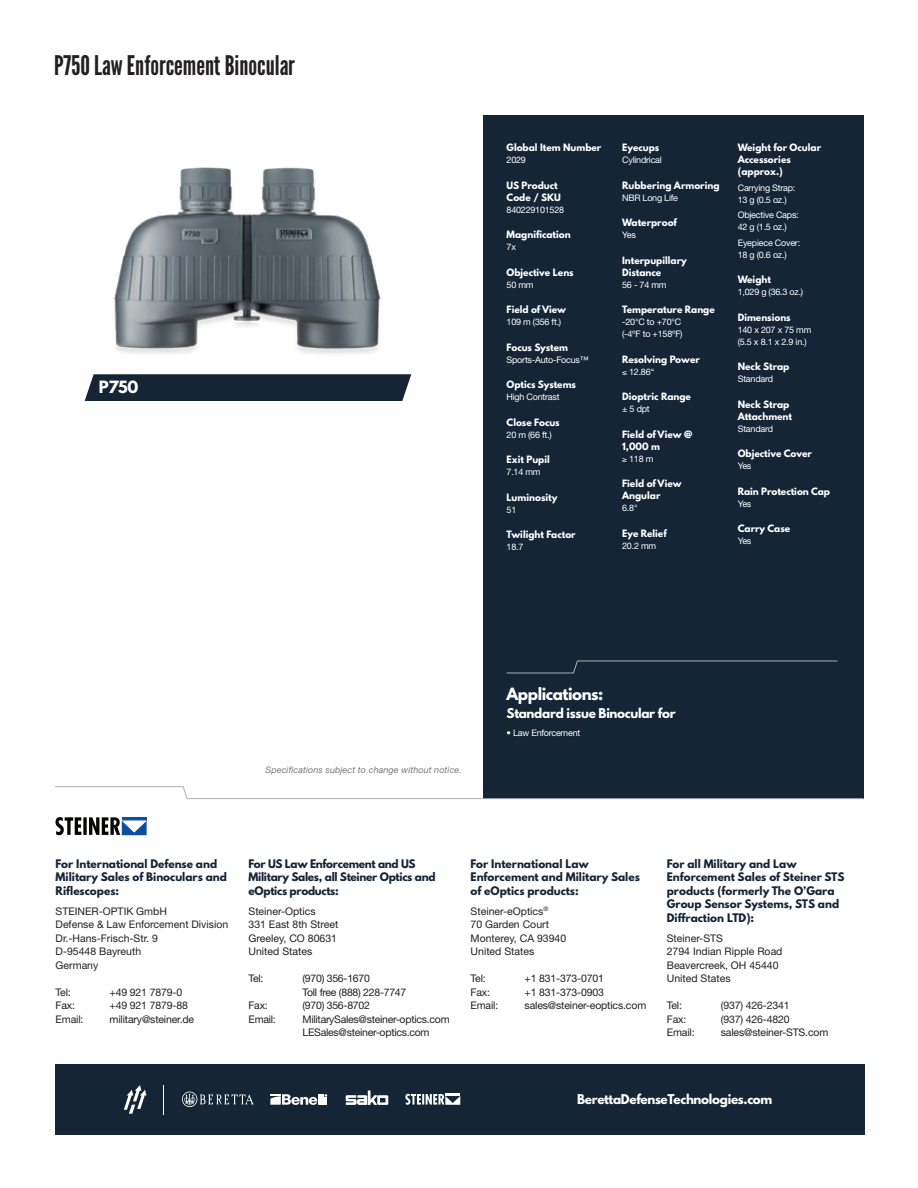
<style>
.page{position:relative;width:918px;height:1188px;background:#fff}
.page>*{position:absolute;margin:0;border:0;box-sizing:border-box;transform-origin:0 0}
.t1{font:27px "League Gothic";color:#231f20}
.t2{font:700 15px "League Spartan";letter-spacing:-.025em;color:#fff}
.t3{font:700 12px "League Spartan";letter-spacing:-.025em;color:#fff}
.t4{font:10.5px/13.5px "Helvetica Neue";letter-spacing:-.015em;color:#231f20}
.t5{font:700 10.5px/13.5px "League Spartan";color:#152535}
.t6{font:700 10.5px/13.5px "League Spartan";letter-spacing:-.025em;color:#152535}
.t7{font:700 9px/12px "League Spartan";color:#fff}
.t8{font:9px/12px "Helvetica Neue";letter-spacing:-.025em;color:#fff}
.t9{font:italic 9px "Helvetica Neue";letter-spacing:.01em;color:#727a82}
</style>
<div class="page">
<div style="left:483px;top:116px;width:381px;height:683px;background:#152535"></div>
<svg style="left:506px;top:660px;width:332px;height:14px"></svg>
<div style="left:85px;top:374px;width:326px;height:27px;background:#152535"></div>
<svg style="left:55px;top:786px;width:809px;height:13px"></svg>
<img style="left:114px;top:167px;width:267px;height:187px">
<svg style="left:56px;top:817px;width:91px;height:18px"></svg>
<div style="left:55px;top:1064px;width:810px;height:70px;background:#152535"></div>
<svg style="left:124px;top:1085px;width:22px;height:29px"></svg>
<svg style="left:346px;top:1090px;width:42px;height:15px"></svg>
<svg style="left:182px;top:1092px;width:72px;height:15px"></svg>
<svg style="left:270px;top:1094px;width:57px;height:11px"></svg>
<svg style="left:405px;top:1094px;width:55px;height:11px"></svg>
<svg style="left:163px;top:1085px;width:1px;height:29px"></svg>
<h1 class="t1" style="left:54px;top:49px;width:242px">P750 Law Enforcement Binocular</h1>
<h2 class="t2" style="left:99px;top:376px;width:41px">P750</h2>
<p class="t7" style="left:507px;top:142px;width:96px">Global Item Number</p>
<p class="t8" style="left:507px;top:154px;width:21px">2029</p>
<p class="t7" style="left:507px;top:179px;width:56px">US Product<br>Code / SKU</p>
<p class="t8" style="left:507px;top:204px;width:59px">840229101528</p>
<p class="t7" style="left:507px;top:229px;width:66px">Magnification</p>
<p class="t8" style="left:507px;top:241px;width:11px">7x</p>
<p class="t7" style="left:507px;top:266px;width:69px">Objective Lens</p>
<p class="t8" style="left:507px;top:279px;width:28px">50 mm</p>
<p class="t7" style="left:507px;top:304px;width:61px">Field of View</p>
<p class="t8" style="left:507px;top:316px;width:56px">109 m (356 ft.)</p>
<p class="t7" style="left:507px;top:341px;width:63px">Focus System</p>
<p class="t8" style="left:507px;top:354px;width:84px">Sports-Auto-Focus™</p>
<p class="t7" style="left:507px;top:379px;width:71px">Optics Systems</p>
<p class="t8" style="left:507px;top:391px;width:55px">High Contrast</p>
<p class="t7" style="left:507px;top:416px;width:55px">Close Focus</p>
<p class="t8" style="left:507px;top:429px;width:47px">20 m (66 ft.)</p>
<p class="t7" style="left:507px;top:454px;width:45px">Exit Pupil</p>
<p class="t8" style="left:507px;top:466px;width:36px">7.14 mm</p>
<p class="t7" style="left:507px;top:491px;width:52px">Luminosity</p>
<p class="t8" style="left:507px;top:504px;width:11px">51</p>
<p class="t7" style="left:507px;top:529px;width:71px">Twilight Factor</p>
<p class="t8" style="left:507px;top:541px;width:18px">18.7</p>
<p class="t7" style="left:622px;top:142px;width:39px">Eyecups</p>
<p class="t8" style="left:622px;top:154px;width:41px">Cylindrical</p>
<p class="t7" style="left:622px;top:179px;width:99px">Rubbering Armoring</p>
<p class="t8" style="left:622px;top:192px;width:57px">NBR Long Life</p>
<p class="t7" style="left:622px;top:217px;width:56px">Waterproof</p>
<p class="t8" style="left:622px;top:229px;width:15px">Yes</p>
<p class="t7" style="left:622px;top:254px;width:66px">Interpupillary<br>Distance</p>
<p class="t8" style="left:622px;top:279px;width:46px">56 - 74 mm</p>
<p class="t7" style="left:622px;top:304px;width:94px">Temperature Range</p>
<p class="t8" style="left:622px;top:316px;width:62px">-20°C to +70°C (-4ºF to +158ºF)</p>
<p class="t7" style="left:622px;top:353px;width:79px">Resolving Power</p>
<p class="t8" style="left:622px;top:366px;width:34px">≤ 12.86“</p>
<p class="t7" style="left:622px;top:391px;width:70px">Dioptric Range</p>
<p class="t8" style="left:622px;top:403px;width:29px">± 5 dpt</p>
<p class="t7" style="left:622px;top:428px;width:72px">Field of View @<br>1,000 m</p>
<p class="t8" style="left:622px;top:453px;width:33px">≥ 118 m</p>
<p class="t7" style="left:622px;top:478px;width:61px">Field of View<br>Angular</p>
<p class="t8" style="left:622px;top:502px;width:17px">6.8°</p>
<p class="t7" style="left:622px;top:527px;width:46px">Eye Relief</p>
<p class="t8" style="left:622px;top:540px;width:36px">20.2 mm</p>
<p class="t7" style="left:738px;top:142px;width:85px">Weight for Ocular<br>Accessories (approx.)</p>
<p class="t8" style="left:738px;top:182px;width:59px">Carrying Strap:<br>13 g (0.5 oz.)</p>
<p class="t8" style="left:738px;top:209px;width:63px">Objective Caps:<br>42 g (1.5 oz.)</p>
<p class="t8" style="left:738px;top:237px;width:64px">Eyepiece Cover:<br>18 g (0.6 oz.)</p>
<p class="t7" style="left:738px;top:274px;width:35px">Weight</p>
<p class="t8" style="left:738px;top:286px;width:67px">1,029 g (36.3 oz.)</p>
<p class="t7" style="left:738px;top:311px;width:54px">Dimensions</p>
<p class="t8" style="left:738px;top:324px;width:75px">140 x 207 x 75 mm (5.5 x 8.1 x 2.9 in.)</p>
<p class="t7" style="left:738px;top:361px;width:53px">Neck Strap</p>
<p class="t8" style="left:738px;top:373px;width:37px">Standard</p>
<p class="t7" style="left:738px;top:398px;width:56px">Neck Strap<br>Attachment</p>
<p class="t8" style="left:738px;top:422px;width:37px">Standard</p>
<p class="t7" style="left:738px;top:448px;width:76px">Objective Cover</p>
<p class="t8" style="left:738px;top:460px;width:15px">Yes</p>
<p class="t7" style="left:738px;top:485px;width:94px">Rain Protection Cap</p>
<p class="t8" style="left:738px;top:497px;width:15px">Yes</p>
<p class="t7" style="left:738px;top:523px;width:54px">Carry Case</p>
<p class="t8" style="left:738px;top:535px;width:15px">Yes</p>
<p class="t9" style="left:265px;top:764px;width:198px">Specifications subject to change without notice.</p>
<h2 class="t2" style="left:507px;top:682px;width:98px">Applications:</h2>
<p class="t3" style="left:507px;top:704px;width:171px">Standard issue Binocular for</p>
<p class="t8" style="left:507px;top:727px;width:75px">• Law Enforcement</p>
<p class="t5" style="left:56px;top:856px;width:173px">For International Defense and<br>Military Sales of Binoculars and<br>Riflescopes:</p>
<p class="t4" style="left:56px;top:904px;width:174px">STEINER-OPTIK GmbH<br>Defense &amp; Law Enforcement Division<br>Dr.-Hans-Frisch-Str. 9<br>D-95448 Bayreuth<br>Germany</p>
<p class="t4" style="left:56px;top:985px;width:17px">Tel:</p>
<p class="t4" style="left:110px;top:985px;width:74px">+49 921 7879-0</p>
<p class="t4" style="left:56px;top:999px;width:21px">Fax:</p>
<p class="t4" style="left:110px;top:999px;width:80px">+49 921 7879-88</p>
<p class="t4" style="left:56px;top:1012px;width:29px">Email:</p>
<p class="t4" style="left:110px;top:1012px;width:86px">military@steiner.de</p>
<p class="t6" style="left:249px;top:856px;width:189px">For US Law Enforcement and US<br>Military Sales, all Steiner Optics and eOptics products:</p>
<p class="t4" style="left:249px;top:904px;width:91px">Steiner-Optics<br>331 East 8th Street<br>Greeley, CO 80631<br>United States</p>
<p class="t4" style="left:249px;top:972px;width:16px">Tel:</p>
<p class="t4" style="left:303px;top:972px;width:105px">(970) 356-1670<br>Toll free (888) 228-7747</p>
<p class="t4" style="left:249px;top:999px;width:21px">Fax:</p>
<p class="t4" style="left:303px;top:999px;width:69px">(970) 356-8702</p>
<p class="t4" style="left:249px;top:1012px;width:29px">Email:</p>
<p class="t4" style="left:303px;top:1012px;width:149px">MilitarySales@steiner-optics.com<br>LESales@steiner-optics.com</p>
<p class="t5" style="left:471px;top:856px;width:171px">For International Law<br>Enforcement and Military Sales of eOptics products:</p>
<p class="t4" style="left:471px;top:904px;width:97px">Steiner-eOptics<sup>®<br></sup>70 Garden Court<br>Monterey, CA 93940<br>United States</p>
<p class="t4" style="left:471px;top:972px;width:17px">Tel:</p>
<p class="t4" style="left:525px;top:972px;width:81px">+1 831-373-0701</p>
<p class="t4" style="left:471px;top:985px;width:21px">Fax:</p>
<p class="t4" style="left:525px;top:985px;width:81px">+1 831-373-0903</p>
<p class="t4" style="left:471px;top:999px;width:29px">Email:</p>
<p class="t4" style="left:525px;top:999px;width:123px">sales@steiner-eoptics.com</p>
<p class="t5" style="left:667px;top:856px;width:179px">For all Military and Law<br>Enforcement Sales of Steiner STS products (formerly The O’Gara<br>Group Sensor Systems, STS and<br>Diffraction LTD):</p>
<p class="t4" style="left:667px;top:931px;width:117px">Steiner-STS<br>2794 Indian Ripple Road<br>Beavercreek, OH 45440<br>United States</p>
<p class="t4" style="left:667px;top:999px;width:17px">Tel:</p>
<p class="t4" style="left:721px;top:999px;width:70px">(937) 426-2341</p>
<p class="t4" style="left:667px;top:1012px;width:21px">Fax:</p>
<p class="t4" style="left:721px;top:1012px;width:70px">(937) 426-4820</p>
<p class="t4" style="left:667px;top:1026px;width:29px">Email:</p>
<p class="t4" style="left:721px;top:1026px;width:109px">sales@steiner-STS.com</p>
<p class="t3" style="left:577px;top:1089px;width:197px">BerettaDefenseTechnologies.com</p>
</div>
